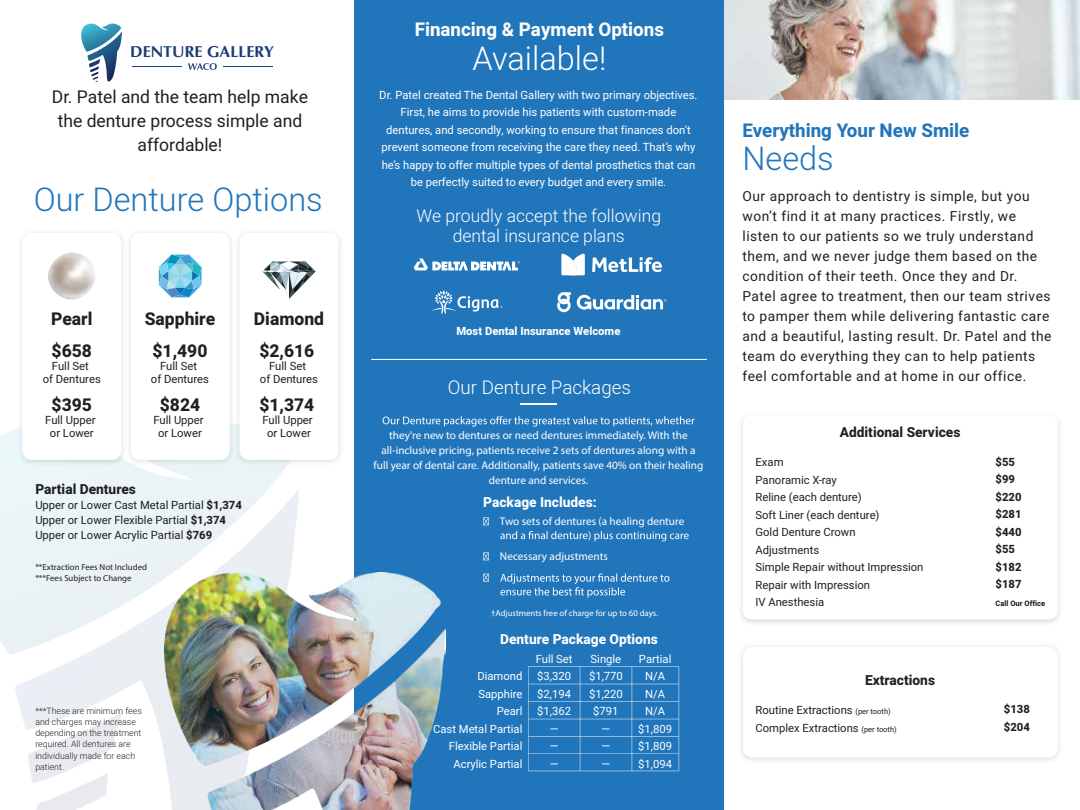
<style>
.page{position:relative;width:1080px;height:810px;background:#fff}
.page>*{position:absolute;margin:0;border:0;box-sizing:border-box;transform-origin:0 0}
.t1{font:300 32.5px "Heebo";color:#2175bb}
.t2{font:300 32.5px "Heebo";color:#fff}
.t3{font:700 18.75px "Heebo";color:#fff}
.t4{font:700 18.75px "Heebo";color:#2175bb}
.t5{font:300 18.75px "Heebo";color:#fff}
.t6{font:17.5px/23.8px "Heebo";color:#221f20;text-align:center}
.t7{font:800 17.5px/31.6px "Heebo";color:#221f20;text-align:center}
.t8{font:300 17.5px/20px "Heebo";color:#fff;text-align:center}
.t9{font:700 16.12px "Optima";color:#1d3c72}
.t10{font:13.75px/20px "Heebo";letter-spacing:.04em;color:#221e1f}
.t11{font:800 13.75px "Heebo";color:#221f20}
.t12{font:800 13.75px "Heebo";color:#fff}
.t13{font:11.25px/17.5px "Heebo";color:#fff;text-align:center}
.t14{font:11.25px/17.5px "Heebo";color:#221f20;text-align:center}
.t15{font:11.25px/15px "Myriad Pro";color:#fff;text-align:center}
.t16{font:800 11.25px/17.5px "Heebo";color:#221f20}
.t17{font:800 11.25px "Heebo";color:#fff}
.t18{font:300 8.75px/11.2px "Heebo";color:#221f20}
.t19{font:8.75px/11.2px "Myriad Pro";color:#221f20}
.t20{font:8.75px "Myriad Pro";color:#fff}
.t21{font:800 7.5px "Heebo";color:#221f20}
.s1{font-weight:800}
.s2{font-size:7.5px}
</style>
<div class="page">
<img style="left:724px;top:0;width:356px;height:99px">
<div style="left:0;top:430px;width:284px;height:224px;background:#ebf5f8"></div>
<svg style="left:15px;top:489px;width:284px;height:321px"></svg>
<div style="left:354px;top:0;width:369px;height:810px;background:#2175bb"></div>
<hr style="left:520px;top:403px;width:36px;height:2px;background:#fff">
<svg style="left:383px;top:416px;width:312px;height:11px"></svg>
<svg style="left:483px;top:517px;width:6px;height:8px"></svg>
<svg style="left:483px;top:552px;width:6px;height:8px"></svg>
<svg style="left:483px;top:574px;width:6px;height:8px"></svg>
<svg style="left:500px;top:531px;width:189px;height:10px"></svg>
<svg style="left:500px;top:573px;width:169px;height:25px"></svg>
<hr style="left:528px;top:667px;width:1px;height:104px;background:#fff">
<hr style="left:580px;top:667px;width:1px;height:104px;background:#fff">
<hr style="left:632px;top:667px;width:1px;height:104px;background:#fff">
<hr style="left:528px;top:666px;width:151px;height:1px;background:#fff">
<hr style="left:528px;top:684px;width:151px;height:1px;background:#fff">
<hr style="left:528px;top:701px;width:151px;height:1px;background:#fff">
<hr style="left:528px;top:719px;width:151px;height:1px;background:#fff">
<hr style="left:679px;top:667px;width:1px;height:104px;background:#fff">
<hr style="left:528px;top:736px;width:151px;height:1px;background:#fff">
<hr style="left:528px;top:754px;width:151px;height:1px;background:#fff">
<hr style="left:528px;top:771px;width:151px;height:1px;background:#fff">
<img style="left:14px;top:232px;width:108px;height:237px">
<div style="left:22px;top:233px;width:99px;height:227px;background:#fff;border-radius:9px"></div>
<img style="left:48px;top:253px;width:47px;height:46px">
<img style="left:122px;top:232px;width:109px;height:237px">
<div style="left:131px;top:233px;width:99px;height:227px;background:#fff;border-radius:9px"></div>
<svg style="left:159px;top:255px;width:43px;height:42px;background:#7cc5e2"></svg>
<img style="left:231px;top:232px;width:109px;height:237px">
<div style="left:240px;top:233px;width:99px;height:227px;background:#fff;border-radius:9px"></div>
<svg style="left:262px;top:262px;width:54px;height:37px"></svg>
<svg style="left:81px;top:23px;width:41px;height:59px"></svg>
<hr style="left:132px;top:66px;width:50px;height:1px;background:#1d3c72">
<hr style="left:223px;top:66px;width:49px;height:1px;background:#1d3c72">
<svg style="left:188px;top:63px;width:29px;height:7px"></svg>
<img style="left:165px;top:600px;width:276px;height:210px">
<img style="left:165px;top:569px;width:275px;height:198px">
<img style="left:207px;top:628px;width:238px;height:182px">
<svg style="left:414px;top:259px;width:106px;height:12px"></svg>
<svg style="left:431px;top:291px;width:72px;height:23px"></svg>
<svg style="left:557px;top:292px;width:14px;height:21px"></svg>
<svg style="left:577px;top:295px;width:89px;height:15px"></svg>
<svg style="left:561px;top:254px;width:24px;height:21px"></svg>
<svg style="left:592px;top:257px;width:70px;height:15px"></svg>
<h3 class="t9" style="left:130px;top:43px;width:145px">DENTURE GALLERY</h3>
<h3 class="t6" style="left:52px;top:85px;width:258px">Dr. Patel and the team help make the denture process simple and affordable!</h3>
<h1 class="t1" style="left:34px;top:177px;width:291px">Our Denture Options</h1>
<h3 class="t7" style="left:51px;top:304px;width:43px;text-align:left">Pearl $658</h3>
<p class="t14" style="left:43px;top:360px;width:60px;line-height:12.5px">Full Set<br>of Dentures</p>
<h3 class="t7" style="left:52px;top:389px;width:42px">$395</h3>
<p class="t14" style="left:45px;top:414px;width:52px;line-height:12.5px">Full Upper or Lower</p>
<h3 class="t7" style="left:145px;top:304px;width:72px">Sapphire $1,490</h3>
<p class="t14" style="left:151px;top:360px;width:60px;line-height:12.5px">Full Set<br>of Dentures</p>
<h3 class="t7" style="left:160px;top:389px;width:42px">$824</h3>
<p class="t14" style="left:153px;top:414px;width:52px;line-height:12.5px">Full Upper or Lower</p>
<h3 class="t7" style="left:254px;top:304px;width:72px">Diamond $2,616</h3>
<p class="t14" style="left:260px;top:360px;width:60px;line-height:12.5px">Full Set<br>of Dentures</p>
<h3 class="t7" style="left:259px;top:389px;width:56px">$1,374</h3>
<p class="t14" style="left:262px;top:414px;width:52px;line-height:12.5px">Full Upper or Lower</p>
<p class="t11" style="left:35px;top:479px;width:102px">Partial Dentures</p>
<p class="t14" style="left:35px;top:497px;width:208px;line-height:15px;text-align:left">Upper or Lower Cast Metal Partial <span class="s1">$1,374<br></span>Upper or Lower Flexible Partial <span class="s1">$1,374<br></span>Upper or Lower Acrylic Partial <span class="s1">$769</span></p>
<p class="t19" style="left:35px;top:561px;width:113px">**Extraction Fees Not Included ***Fees Subject to Change</p>
<p class="t18" style="left:35px;top:705px;width:108px">***These are minimum fees and charges may increase depending on the treatment required. All dentures are individually made for each patient.</p>
<h2 class="t3" style="left:415px;top:17px;width:251px">Financing &amp; Payment Options</h2>
<h1 class="t2" style="left:473px;top:36px;width:135px">Available!</h1>
<p class="t13" style="left:379px;top:86px;width:320px">Dr. Patel created The Dental Gallery with two primary objectives.<br>First, he aims to provide his patients with custom-made dentures, and secondly, working to ensure that finances don't prevent someone from receiving the care they need. That’s why he’s happy to offer multiple types of dental prosthetics that can be perfectly suited to every budget and every smile.</p>
<h3 class="t8" style="left:417px;top:205px;width:246px">We proudly accept the following dental insurance plans</h3>
<p class="t17" style="left:456px;top:323px;width:166px">Most Dental Insurance Welcome</p>
<h2 class="t5" style="left:448px;top:374px;width:185px">Our Denture Packages</h2>
<p class="t15" style="left:374px;top:428px;width:331px">they're new to dentures or need dentures immediately. With the all-inclusive pricing, patients receive 2 sets of dentures along with a full year of dental care. Additionally, patients save 40% on their healing denture and services.</p>
<p class="t12" style="left:483px;top:492px;width:115px">Package Includes:</p>
<p class="t15" style="left:500px;top:514px;width:186px">Two sets of dentures (a healing denture</p>
<p class="t15" style="left:500px;top:549px;width:109px">Necessary adjustments</p>
<p class="t20" style="left:491px;top:607px;width:168px">†Adjustments free of charge for up to 60 days.</p>
<p class="t12" style="left:500px;top:629px;width:159px">Denture Package Options</p>
<p class="t13" style="left:536px;top:650px;width:38px">Full Set $3,320 $2,194 $1,362 —<br>—<br>—</p>
<p class="t13" style="left:589px;top:650px;width:35px">Single $1,770 $1,220 $791 —<br>—<br>—</p>
<p class="t13" style="left:638px;top:650px;width:35px">Partial<br>N/A<br>N/A<br>N/A $1,809 $1,809 $1,094</p>
<p class="t13" style="left:433px;top:667px;width:91px;text-align:right">Diamond<br>Sapphire<br>Pearl<br>Cast Metal Partial<br>Flexible Partial<br>Acrylic Partial</p>
<h2 class="t4" style="left:742px;top:117px;width:228px">Everything Your New Smile</h2>
<h1 class="t1" style="left:742px;top:136px;width:93px">Needs</h1>
<p class="t10" style="left:742px;top:186px;width:311px">Our approach to dentistry is simple, but you won’t find it at many practices. Firstly, we listen to our patients so we truly understand them, and we never judge them based on the condition of their teeth. Once they and Dr.<br>Patel agree to treatment, then our team strives to pamper them while delivering fantastic care and a beautiful, lasting result. Dr. Patel and the team do everything they can to help patients feel comfortable and at home in our office.</p>
<p class="t11" style="left:840px;top:422px;width:122px">Additional Services</p>
<p class="t14" style="left:756px;top:453px;width:169px;text-align:left">Exam<br>Panoramic X-ray<br>Reline (each denture)<br>Soft Liner (each denture)<br>Gold Denture Crown<br>Adjustments<br>Simple Repair without Impression<br>Repair with Impression<br>IV Anesthesia</p>
<p class="t16" style="left:996px;top:453px;width:27px">$55 $99 $220 $281 $440 $55 $182 $187</p>
<p class="t21" style="left:996px;top:598px;width:51px">Call Our Office</p>
<p class="t11" style="left:865px;top:670px;width:71px">Extractions</p>
<p class="t14" style="left:756px;top:701px;width:143px;text-align:left">Routine Extractions <span class="s2">(per tooth)<br></span>Complex Extractions <span class="s2">(per tooth)</span></p>
<p class="t16" style="left:1004px;top:701px;width:27px">$138 $204</p>
</div>
